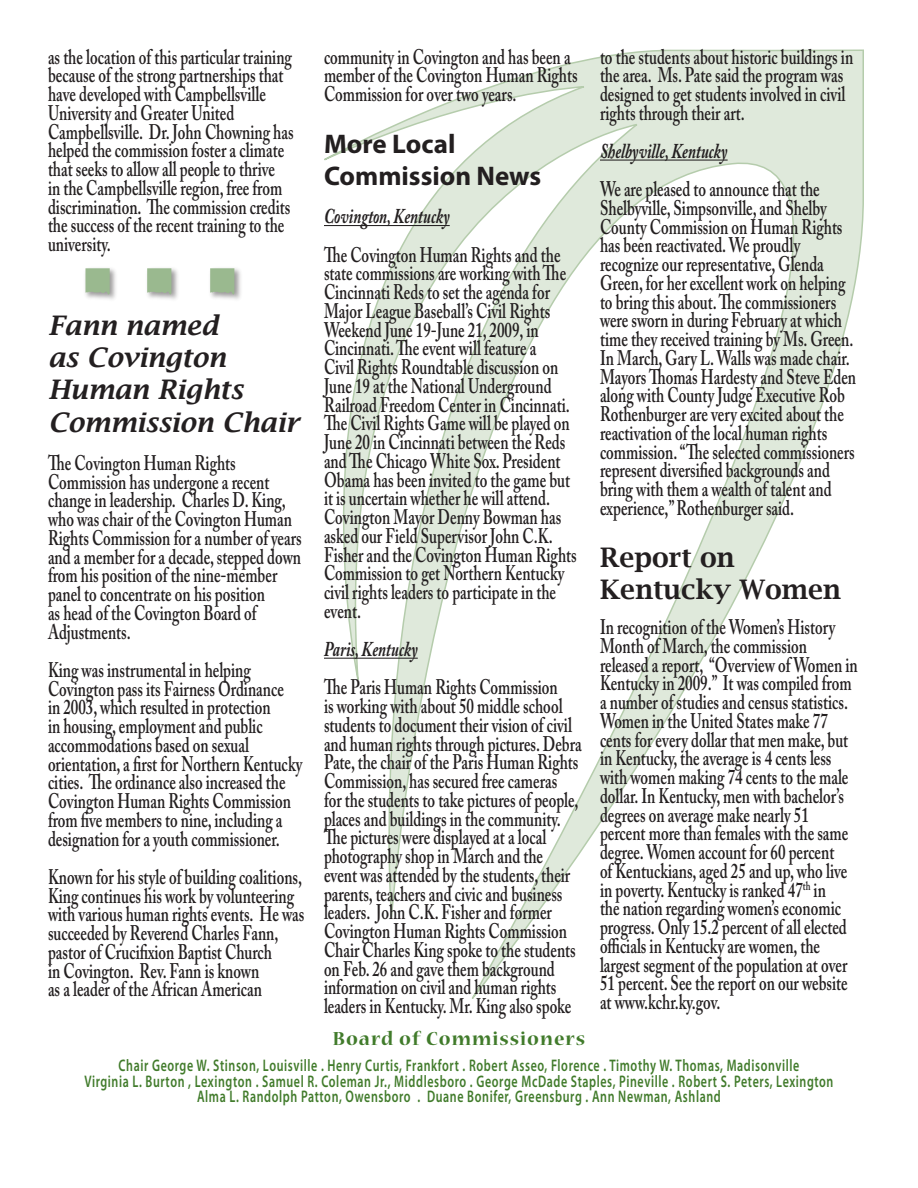
<style>
.page{position:relative;width:918px;height:1188px;background:#fff}
.page>*{position:absolute;margin:0;border:0;box-sizing:border-box;transform-origin:0 0}
.Sidebar_Head{font:italic 600 27px/32.4px "Lucida Bright";color:#231f20}
.Sidebar_Head-2{font:700 27px/32.4px "Myriad Pro";color:#231f20}
.Body{font:600 27px/32.4px "Lucida Bright";color:#231f20}
.Sidebar_Head-3{font:600 21px/18.8px "Adobe Caslon Pro";color:#231f20;scale:.71 1}
.Main_head{font:600 21px/18.8px "Adobe Caslon Pro";color:#231f20;scale:.71 1}
.Sidebar_Head-4{font:italic 700 21px "Adobe Caslon Pro";color:#231f20;scale:.71 1}
.Company_Name{font:700 21px "Nueva Std";letter-spacing:.05em;color:#417b2b}
.Address_1{font:600 16.8px "Myriad Pro";letter-spacing:.05em;color:#417b2b;scale:.71 1}
</style>
<div class="page">
<svg style="left:324px;top:49px;width:540px;height:950px"></svg>
<svg style="left:847px;top:957px;width:17px;height:6px"></svg>
<hr style="left:56px;top:965px;width:808px;height:2px;background:#231f20">
<svg style="left:324px;top:927px;width:6px;height:6px"></svg>
<hr style="left:324px;top:225px;width:126px;height:1px;background:#231f20">
<hr style="left:324px;top:658px;width:94px;height:1px;background:#231f20">
<hr style="left:600px;top:160px;width:128px;height:1px;background:#231f20">
<div style="left:83px;top:265px;width:35px;height:37px;background:#231f20;opacity:.45"></div>
<svg style="left:86px;top:268px;width:24px;height:29px"></svg>
<div style="left:92px;top:275px;width:11px;height:11px;background:#9ab98f;border-radius:50%"></div>
<div style="left:144px;top:265px;width:36px;height:37px;background:#231f20;opacity:.45"></div>
<svg style="left:147px;top:268px;width:24px;height:29px"></svg>
<div style="left:154px;top:275px;width:10px;height:11px;background:#9ab98f;border-radius:50%"></div>
<div style="left:207px;top:265px;width:36px;height:37px;background:#231f20;opacity:.45"></div>
<svg style="left:210px;top:268px;width:24px;height:29px"></svg>
<div style="left:217px;top:275px;width:10px;height:11px;background:#9ab98f;border-radius:50%"></div>
<p class="Main_head" style="left:48px;top:47px;width:348px">as the location of this particular training because of the strong partnerships that have developed with Campbellsville University and Greater United Campbellsville. Dr. John Chowning has helped the commission foster a climate that seeks to allow all people to thrive<br>in the Campbellsville region, free from discrimination. The commission credits the success of the recent training to the university.</p>
<p class="Sidebar_Head" style="left:48px;top:309px;width:252px">Fann named<br>as Covington<br>Human Rights<br>Commission Chair</p>
<p class="Sidebar_Head-3" style="left:48px;top:453px;width:359px">The Covington Human Rights Commission has undergone a recent change in leadership. Charles D. King, who was chair of the Covington Human Rights Commission for a number of years and a member for a decade, stepped down from his position of the nine-member panel to concentrate on his position<br>as head of the Covington Board of Adjustments.</p>
<p class="Sidebar_Head-3" style="left:48px;top:660px;width:360px">King was instrumental in helping Covington pass its Fairness Ordinance<br>in 2003, which resulted in protection<br>in housing, employment and public accommodations based on sexual orientation, a first for Northern Kentucky cities. The ordinance also increased the Covington Human Rights Commission from five members to nine, including a designation for a youth commissioner.</p>
<p class="Sidebar_Head-3" style="left:48px;top:867px;width:363px">Known for his style of building coalitions, King continues his work by volunteering with various human rights events. He was succeeded by Reverend Charles Fann, pastor of Crucifixion Baptist Church<br>in Covington. Rev. Fann is known<br>as a leader of the African American</p>
<p class="Sidebar_Head-3" style="left:324px;top:47px;width:359px">community in Covington and has been a member of the Covington Human Rights<br>Commission for over two years.</p>
<p class="Sidebar_Head-2" style="left:324px;top:127px;width:219px">More Local<br>Commission News</p>
<p class="Sidebar_Head-4" style="left:324px;top:204px;width:179px">Covington, Kentucky</p>
<p class="Sidebar_Head-3" style="left:324px;top:245px;width:357px">The Covington Human Rights and the state commissions are working with The Cincinnati Reds to set the agenda for Major League Baseball’s Civil Rights Weekend June 19-June 21, 2009, in Cincinnati. The event will feature a<br>Civil Rights Roundtable discussion on June 19 at the National Underground Railroad Freedom Center in Cincinnati.<br>The Civil Rights Game will be played on June 20 in Cincinnati between the Reds and The Chicago White Sox. President Obama has been invited to the game but it is uncertain whether he will attend.<br>Covington Mayor Denny Bowman has asked our Field Supervisor John C.K.<br>Fisher and the Covington Human Rights Commission to get Northern Kentucky civil rights leaders to participate in the event.</p>
<p class="Sidebar_Head-4" style="left:324px;top:637px;width:134px">Paris, Kentucky</p>
<p class="Sidebar_Head-3" style="left:324px;top:678px;width:365px">The Paris Human Rights Commission<br>is working with about 50 middle school students to document their vision of civil and human rights through pictures. Debra Pate, the chair of the Paris Human Rights Commission, has secured free cameras<br>for the students to take pictures of people, places and buildings in the community.<br>The pictures were displayed at a local photography shop in March and the<br>event was attended by the students, their parents, teachers and civic and business leaders. John C.K. Fisher and former Covington Human Rights Commission Chair Charles King spoke to the students on Feb. 26 and gave them background information on civil and human rights leaders in Kentucky. Mr. King also spoke</p>
<p class="Company_Name" style="left:333px;top:1029px;width:254px">Board of Commissioners</p>
<p class="Sidebar_Head-3" style="left:600px;top:47px;width:358px">to the students about historic buildings in the area. Ms. Pate said the program was designed to get students involved in civil rights through their art.</p>
<p class="Sidebar_Head-4" style="left:600px;top:138px;width:181px">Shelbyville, Kentucky</p>
<p class="Sidebar_Head-3" style="left:600px;top:180px;width:362px">We are pleased to announce that the Shelbyville, Simpsonville, and Shelby County Commission on Human Rights has been reactivated. We proudly recognize our representative, Glenda Green, for her excellent work on helping to bring this about. The commissioners were sworn in during February at which time they received training by Ms. Green.<br>In March, Gary L. Walls was made chair.<br>Mayors Thomas Hardesty and Steve Eden along with County Judge Executive Rob Rothenburger are very excited about the reactivation of the local human rights commission. “The selected commissioners represent diversified backgrounds and bring with them a wealth of talent and experience,” Rothenburger said.</p>
<p class="Body" style="left:600px;top:541px;width:242px">Report on<br>Kentucky Women</p>
<p class="Sidebar_Head-3" style="left:600px;top:617px;width:365px">In recognition of the Women’s History Month of March, the commission released a report, “Overview of Women in Kentucky in 2009.” It was compiled from a number of studies and census statistics.<br>Women in the United States make 77 cents for every dollar that men make, but in Kentucky, the average is 4 cents less with women making 74 cents to the male dollar. In Kentucky, men with bachelor’s degrees on average make nearly 51 percent more than females with the same degree. Women account for 60 percent<br>of Kentuckians, aged 25 and up, who live in poverty. Kentucky is ranked 47<sup>th</sup> in<br>the nation regarding women’s economic progress. Only 15.2 percent of all elected officials in Kentucky are women, the largest segment of the population at over 51 percent. See the report on our website at www.kchr.ky.gov.</p>
<p class="Address_1" style="left:119px;top:1055px;width:960px">Chair George W. Stinson, Louisville . Henry Curtis, Frankfort . Robert Asseo, Florence . Timothy W. Thomas, Madisonville</p>
<p class="Address_1" style="left:84px;top:1071px;width:1056px">Virginia L. Burton , Lexington . Samuel R. Coleman Jr., Middlesboro . George McDade Staples, Pineville . Robert S. Peters, Lexington</p>
<p class="Address_1" style="left:197px;top:1085px;width:739px">Alma L. Randolph Patton, Owensboro . Duane Bonifer, Greensburg . Ann Newman, Ashland</p>
</div>
